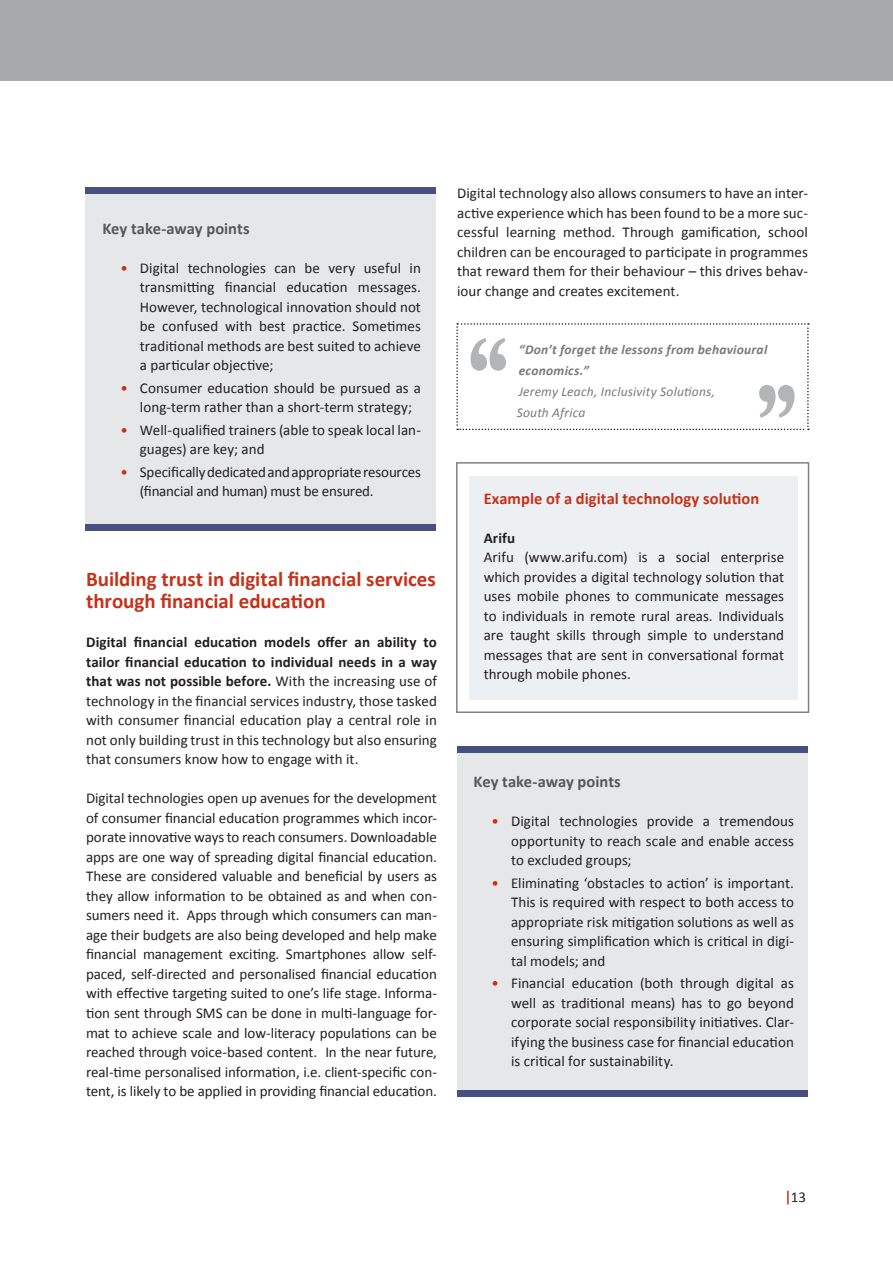
<style>
.page{position:relative;width:893px;height:1263px;background:#fff}
.page>*{position:absolute;margin:0;border:0;box-sizing:border-box;transform-origin:0 0}
.t1{font:700 21px/22.5px "Calibri";color:#c5321a}
.t2{font:700 16.5px "Calibri";color:#57585a}
.t3{font:700 16.5px "Calibri";letter-spacing:.005em;color:#c5321a}
.t4{font:15px/19.5px "Calibri";color:#231f20;text-align:justify}
.t5{font:700 15px "Calibri";letter-spacing:.01em;color:#231f20}
.t6{font:italic 700 13.5px/21px "Calibri";letter-spacing:.02em;color:#787a7d}
.t7{font:italic 13.5px/21px "Calibri";letter-spacing:.015em;color:#787a7d}
.s1{color:#c5321a}
.s2{font-weight:700}
</style>
<div class="page">
<div style="left:0;top:0;width:893px;height:81px;background:#a8a9ad"></div>
<svg style="left:787px;top:1191px;width:2px;height:13px"></svg>
<svg style="left:456px;top:323px;width:353px;height:107px"></svg>
<div style="left:85px;top:189px;width:351px;height:337px;background:#e6e7e9"></div>
<div style="left:457px;top:749px;width:351px;height:345px;background:#e6e7e9"></div>
<div style="left:85px;top:187px;width:351px;height:6px;background:#475081"></div>
<div style="left:85px;top:524px;width:351px;height:6px;background:#475081"></div>
<div style="left:457px;top:746px;width:351px;height:7px;background:#475081"></div>
<div style="left:457px;top:1091px;width:351px;height:6px;background:#475081"></div>
<div style="left:469px;top:476px;width:329px;height:224px;background:#edf0f3"></div>
<div style="left:456px;top:462px;width:353px;height:251px;border:2px solid #808285"></div>
<p class="t2" style="left:102px;top:218px;width:149px">Key take-away points</p>
<p class="t4" style="left:140px;top:258px;width:283px;text-indent:-20px"><span class="s1">•</span> Digital technologies can be very useful in transmitting financial education messages.<br>However, technological innovation should not be confused with best practice. Sometimes traditional methods are best suited to achieve a particular objective;</p>
<p class="t4" style="left:140px;top:378px;width:283px;text-indent:-20px"><span class="s1">•</span> Consumer education should be pursued as a long-term rather than a short-term strategy;</p>
<p class="t4" style="left:140px;top:420px;width:283px;text-indent:-19px"><span class="s1">•</span> Well-qualified trainers (able to speak local lan&shy;guages) are key; and</p>
<p class="t4" style="left:140px;top:462px;width:283px;text-indent:-20px"><span class="s1">•</span> Specifically dedicated and appropriate resources (financial and human) must be ensured.</p>
<h1 class="t1" style="left:86px;top:568px;width:351px">Building trust in digital financial services through financial education</h1>
<p class="t4" style="left:86px;top:633px;width:352px"><span class="s2">Digital financial education models offer an ability to tailor financial education to individual needs in a way that was not possible before.</span> With the increasing use of technology in the financial services industry, those tasked with consumer financial education play a central role in not only building trust in this technology but also ensuring that consumers know how to engage with it.</p>
<p class="t4" style="left:86px;top:789px;width:352px">Digital technologies open up avenues for the development of consumer financial education programmes which incor&shy;porate innovative ways to reach consumers. Downloadable apps are one way of spreading digital financial education.<br>These are considered valuable and beneficial by users as they allow information to be obtained as and when con&shy;sumers need it. Apps through which consumers can man&shy;age their budgets are also being developed and help make financial management exciting. Smartphones allow self&shy;paced, self-directed and personalised financial education with effective targeting suited to one’s life stage. Informa&shy;tion sent through SMS can be done in multi-language for&shy;mat to achieve scale and low-literacy populations can be reached through voice-based content. In the near future, real-time personalised information, i.e. client-specific con&shy;tent, is likely to be applied in providing financial education.</p>
<p class="t4" style="left:457px;top:184px;width:352px">Digital technology also allows consumers to have an inter&shy;active experience which has been found to be a more suc&shy;cessful learning method. Through gamification, school children can be encouraged to participate in programmes that reward them for their behaviour – this drives behav&shy;iour change and creates excitement.</p>
<p class="t6" style="left:519px;top:339px;width:250px">“Don’t forget the lessons from behavioural economics.”</p>
<p class="t7" style="left:517px;top:380px;width:200px">Jeremy Leach, Inclusivity Solutions,<br>South Africa</p>
<p class="t3" style="left:484px;top:487px;width:277px">Example of a digital technology solution</p>
<p class="t5" style="left:484px;top:528px;width:33px">Arifu</p>
<p class="t4" style="left:484px;top:547px;width:302px">Arifu (www.arifu.com) is a social enterprise which provides a digital technology solution that uses mobile phones to communicate messages to individuals in remote rural areas. Individuals are taught skills through simple to understand messages that are sent in conversational format through mobile phones.</p>
<p class="t2" style="left:474px;top:771px;width:149px">Key take-away points</p>
<p class="t4" style="left:511px;top:811px;width:284px;text-indent:-20px"><span class="s1">•</span> Digital technologies provide a tremendous opportunity to reach scale and enable access to excluded groups;</p>
<p class="t4" style="left:511px;top:873px;width:284px;text-indent:-20px"><span class="s1">•</span> Eliminating ‘obstacles to action’ is important.<br>This is required with respect to both access to appropriate risk mitigation solutions as well as ensuring simplification which is critical in digi&shy;tal models; and</p>
<p class="t4" style="left:511px;top:973px;width:284px;text-indent:-20px"><span class="s1">•</span> Financial education (both through digital as well as traditional means) has to go beyond corporate social responsibility initiatives. Clar&shy;ifying the business case for financial education is critical for sustainability.</p>
<p class="t4" style="left:791px;top:1187px;width:17px">13</p>
</div>
